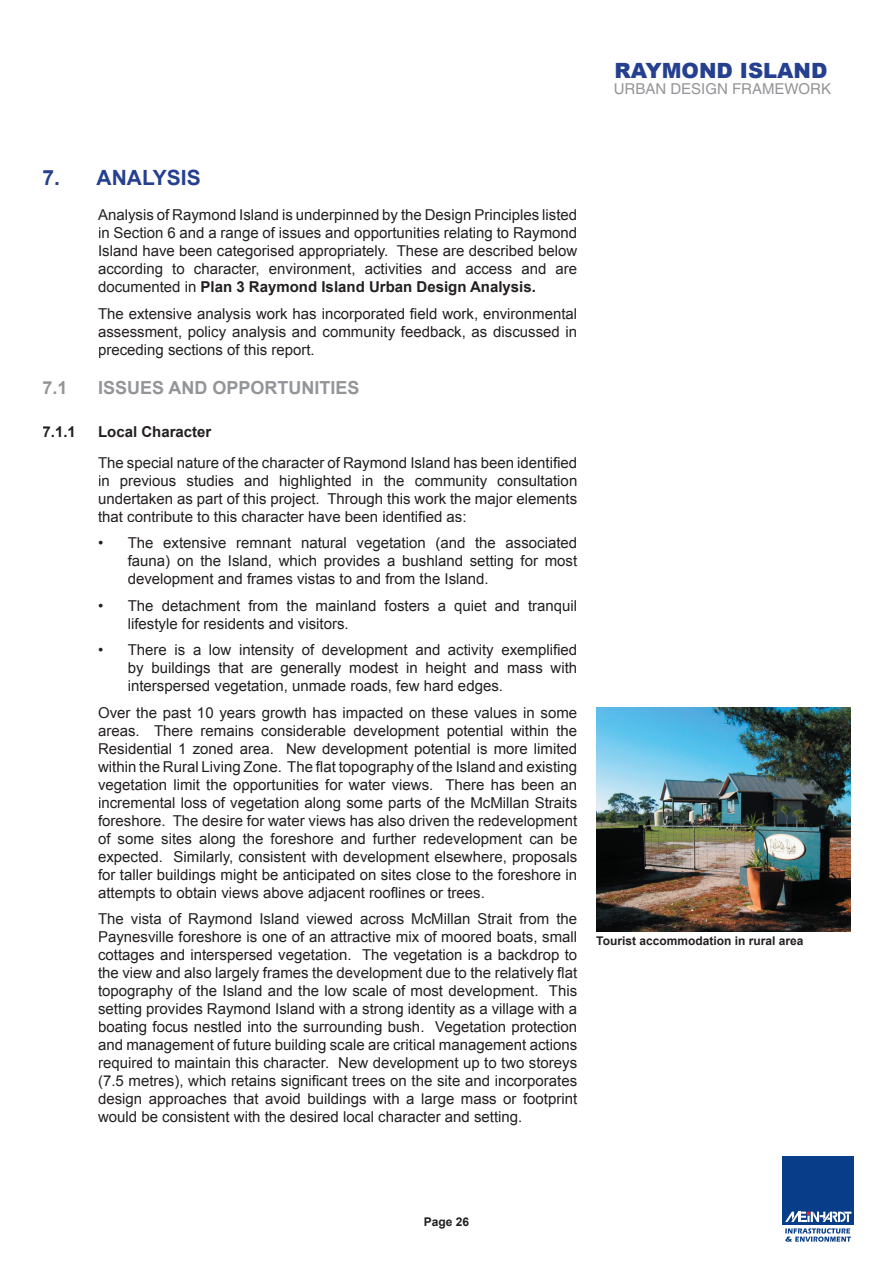
<style>
.page{position:relative;width:893px;height:1263px;background:#fff}
.page>*{position:absolute;margin:0;border:0;box-sizing:border-box;transform-origin:0 0}
.t1{font:900 21px "Arial";color:#25408f}
.t2{font:700 21px "Arial";color:#25408f}
.t3{font:700 18px "Arial";color:#939598}
.t4{font:15px/18px "Arial";color:#231f20;text-align:justify}
.t5{font:15px "Helvetica";color:#939598}
.t6{font:700 15px "Arial";color:#231f20}
.t7{font:700 12px "Arial";color:#231f20}
.s1{font-weight:700}
</style>
<div class="page">
<div style="left:783px;top:1157px;width:71px;height:68px;background:#083e89"></div>
<svg style="left:785px;top:1211px;width:66px;height:11px"></svg>
<svg style="left:785px;top:1228px;width:66px;height:14px"></svg>
<img style="left:596px;top:707px;width:254px;height:224px">
<h1 class="t1" style="left:614px;top:55px;width:214px">RAYMOND ISLAND</h1>
<p class="t5" style="left:614px;top:80px;width:219px">URBAN DESIGN FRAMEWORK</p>
<h1 class="t2" style="left:43px;top:164px;width:160px">7. ANALYSIS</h1>
<p class="t4" style="left:98px;top:206px;width:481px">Analysis of Raymond Island is underpinned by the Design Principles listed in Section 6 and a range of issues and opportunities relating to Raymond Island have been categorised appropriately. These are described below according to character, environment, activities and access and are documented in <span class="s1">Plan 3 Raymond Island Urban Design Analysis.</span></p>
<p class="t4" style="left:98px;top:305px;width:481px">The extensive analysis work has incorporated field work, environmental assessment, policy analysis and community feedback, as discussed in preceding sections of this report.</p>
<p class="t3" style="left:43px;top:375px;width:27px">7.1</p>
<p class="t3" style="left:98px;top:375px;width:263px">ISSUES AND OPPORTUNITIES</p>
<p class="t6" style="left:43px;top:422px;width:35px">7.1.1</p>
<p class="t6" style="left:98px;top:422px;width:115px">Local Character</p>
<p class="t4" style="left:98px;top:454px;width:481px">The special nature of the character of Raymond Island has been identified in previous studies and highlighted in the community consultation undertaken as part of this project. Through this work the major elements that contribute to this character have been identified as:</p>
<p class="t4" style="left:128px;top:534px;width:451px;text-indent:-30px">• The extensive remnant natural vegetation (and the associated fauna) on the Island, which provides a bushland setting for most development and frames vistas to and from the Island.</p>
<p class="t4" style="left:128px;top:597px;width:451px;text-indent:-30px">• The detachment from the mainland fosters a quiet and tranquil lifestyle for residents and visitors.</p>
<p class="t4" style="left:128px;top:641px;width:451px;text-indent:-30px">• There is a low intensity of development and activity exemplified by buildings that are generally modest in height and mass with interspersed vegetation, unmade roads, few hard edges.</p>
<p class="t4" style="left:98px;top:704px;width:481px">Over the past 10 years growth has impacted on these values in some areas. There remains considerable development potential within the Residential 1 zoned area. New development potential is more limited within the Rural Living Zone. The flat topography of the Island and existing vegetation limit the opportunities for water views. There has been an incremental loss of vegetation along some parts of the McMillan Straits foreshore. The desire for water views has also driven the redevelopment of some sites along the foreshore and further redevelopment can be expected. Similarly, consistent with development elsewhere, proposals for taller buildings might be anticipated on sites close to the foreshore in attempts to obtain views above adjacent rooflines or trees.</p>
<p class="t4" style="left:98px;top:910px;width:481px">The vista of Raymond Island viewed across McMillan Strait from the Paynesville foreshore is one of an attractive mix of moored boats, small cottages and interspersed vegetation. The vegetation is a backdrop to the view and also largely frames the development due to the relatively flat topography of the Island and the low scale of most development. This setting provides Raymond Island with a strong identity as a village with a boating focus nestled into the surrounding bush. Vegetation protection and management of future building scale are critical management actions required to maintain this character. New development up to two storeys (7.5 metres), which retains significant trees on the site and incorporates design approaches that avoid buildings with a large mass or footprint would be consistent with the desired local character and setting.</p>
<p class="t7" style="left:596px;top:933px;width:209px">Tourist accommodation in rural area</p>
<p class="t7" style="left:424px;top:1214px;width:47px">Page 26</p>
</div>
